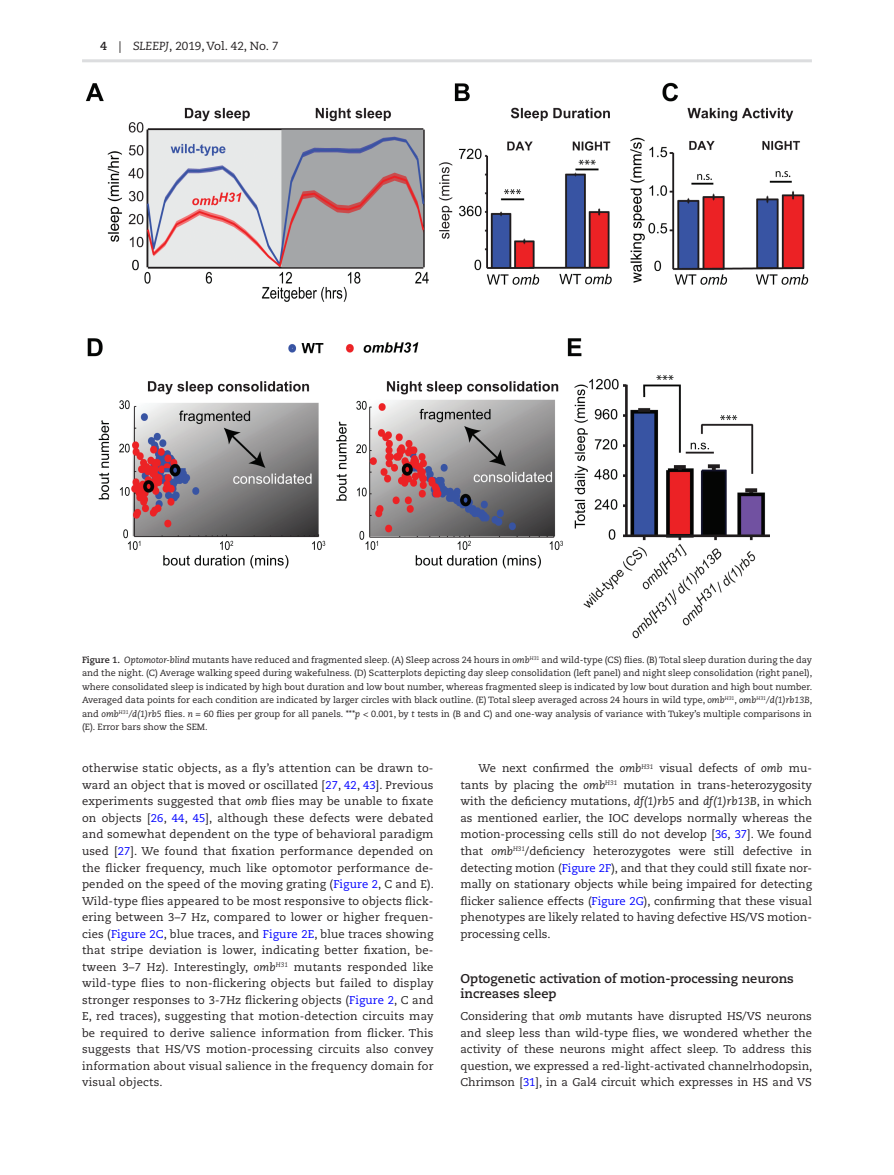
<style>
.page{position:relative;width:894px;height:1175px;background:#fff}
.page>*{position:absolute;margin:0;border:0;box-sizing:border-box;transform-origin:0 0}
.t1{font:700 12.75px/15px "Caecilia LT Std";color:#231f20}
.t2{font:11.7px "Caecilia LT Std";color:#231f20}
.t3{font:11.25px/16.5px "Caecilia LT Std";color:#231f20;text-align:justify}
.t4{font:9px/13.5px "Caecilia LT Std";color:#231f20;text-align:justify}
.s1{font-weight:700}
.s2{font-style:italic}
.s3{color:#00f}
</style>
<div class="page">
<hr style="left:82px;top:59px;width:729px;height:3px;background:#dcdddf">
<img style="left:86px;top:83px;width:721px;height:555px">
<p class="t2" style="left:100px;top:39px;width:180px"><span class="s1">4</span> | <span class="s2">SLEEPJ</span>, 2019, Vol. 42, No. 7</p>
<p class="t4" style="left:82px;top:653px;width:731px"><span class="s1">Figure 1.</span> <span class="s2">Optomotor-blind</span> mutants have reduced and fragmented sleep. (A) Sleep across 24 hours in <span class="s2">omb</span><sup>H31</sup> and wild-type (CS) flies. (B) Total sleep duration during the day and the night. (C) Average walking speed during wakefulness. (D) Scatterplots depicting day sleep consolidation (left panel) and night sleep consolidation (right panel), where consolidated sleep is indicated by high bout duration and low bout number, whereas fragmented sleep is indicated by low bout duration and high bout number.<br>Averaged data points for each condition are indicated by larger circles with black outline. (E) Total sleep averaged across 24 hours in wild type, <span class="s2">omb</span><sup>H31</sup>, <span class="s2">omb</span><sup>H31</sup><span class="s2">/d(1)rb13B</span>, and <span class="s2">omb</span><sup>H31</sup><span class="s2">/d(1)rb5</span> flies. <span class="s2">n</span> = 60 flies per group for all panels. ***<span class="s2">p</span> &lt; 0.001, by <span class="s2">t</span> tests in (B and C) and one-way analysis of variance with Tukey’s multiple comparisons in (E). Error bars show the SEM.</p>
<p class="t3" style="left:82px;top:760px;width:353px">otherwise static objects, as a fly’s attention can be drawn to&shy;ward an object that is moved or oscillated [<span class="s3">27</span>, <span class="s3">42</span>, <span class="s3">43</span>]. Previous experiments suggested that <span class="s2">omb</span> flies may be unable to fixate on objects [<span class="s3">26</span>, <span class="s3">44</span>, <span class="s3">45</span>], although these defects were debated and somewhat dependent on the type of behavioral paradigm used [<span class="s3">27</span>]. We found that fixation performance depended on the flicker frequency, much like optomotor performance de&shy;pended on the speed of the moving grating (<span class="s3">Figure 2</span>, C and E).<br>Wild-type flies appeared to be most responsive to objects flick&shy;ering between 3–7 Hz, compared to lower or higher frequen&shy;cies (<span class="s3">Figure 2C</span>, blue traces, and <span class="s3">Figure 2E</span>, blue traces showing that stripe deviation is lower, indicating better fixation, be&shy;tween 3–7 Hz). Interestingly, <span class="s2">omb</span><sup>H31</sup> mutants responded like wild-type flies to non-flickering objects but failed to display stronger responses to 3-7Hz flickering objects (<span class="s3">Figure 2</span>, C and E, red traces), suggesting that motion-detection circuits may be required to derive salience information from flicker. This suggests that HS/VS motion-processing circuits also convey information about visual salience in the frequency domain for visual objects.</p>
<p class="t3" style="left:460px;top:760px;width:353px;text-indent:18px">We next confirmed the <span class="s2">omb</span><sup>H31</sup> visual defects of <span class="s2">omb</span> mu&shy;tants by placing the <span class="s2">omb</span><sup>H31</sup> mutation in trans-heterozygosity with the deficiency mutations, <span class="s2">df(1)rb5</span> and <span class="s2">df(1)rb13B</span>, in which as mentioned earlier, the IOC develops normally whereas the motion-processing cells still do not develop [<span class="s3">36</span>, <span class="s3">37</span>]. We found that <span class="s2">omb</span><sup>H31</sup>/deficiency heterozygotes were still defective in detecting motion (<span class="s3">Figure 2F</span>), and that they could still fixate nor&shy;mally on stationary objects while being impaired for detecting flicker salience effects (<span class="s3">Figure 2G</span>), confirming that these visual phenotypes are likely related to having defective HS/VS motion&shy;processing cells.</p>
<p class="t1" style="left:460px;top:970px;width:335px">Optogenetic activation of motion-processing neurons increases sleep</p>
<p class="t3" style="left:460px;top:1007px;width:353px">Considering that <span class="s2">omb</span> mutants have disrupted HS/VS neurons and sleep less than wild-type flies, we wondered whether the activity of these neurons might affect sleep. To address this question, we expressed a red-light-activated channelrhodopsin, Chrimson [<span class="s3">31</span>], in a Gal4 circuit which expresses in HS and VS</p>
</div>
